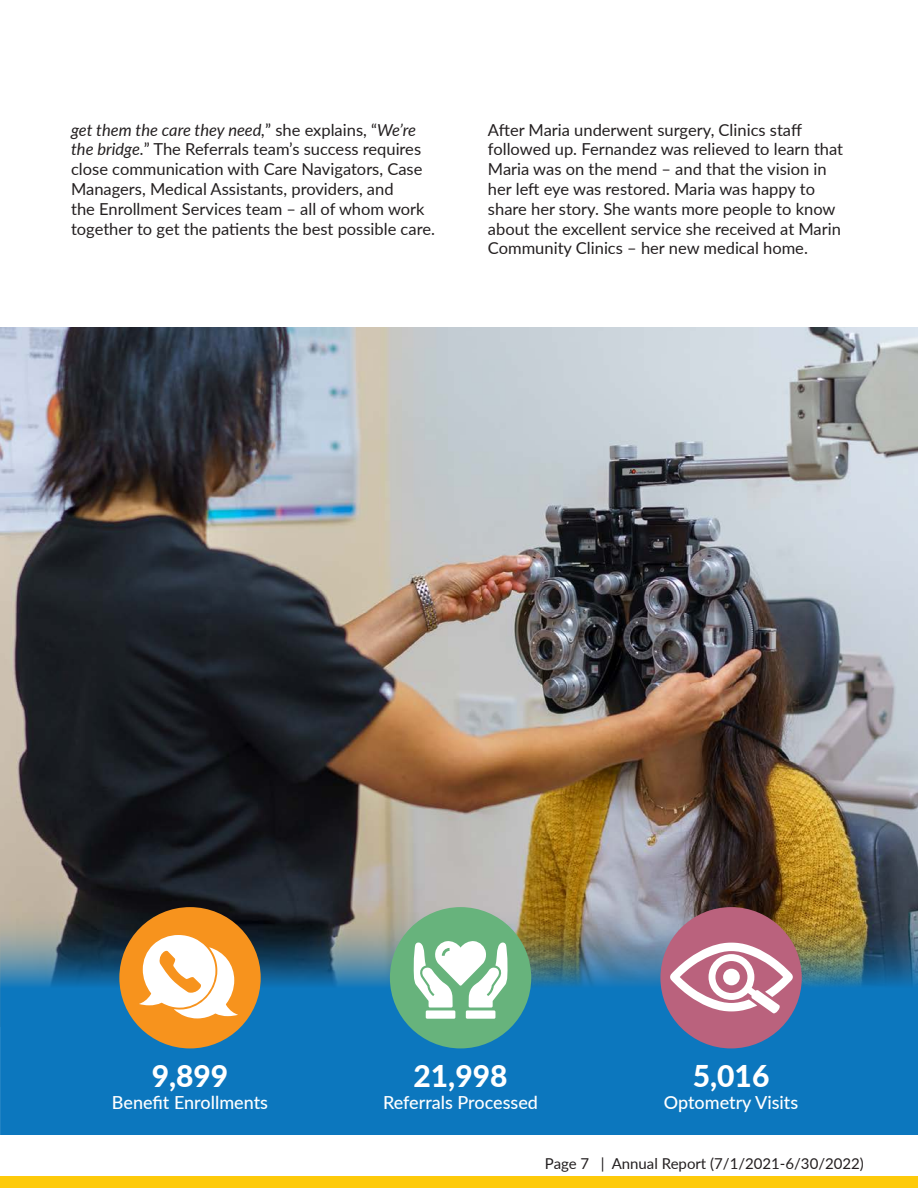
<style>
.page{position:relative;width:918px;height:1188px;background:#fff}
.page>*{position:absolute;margin:0;border:0;box-sizing:border-box;transform-origin:0 0}
.t1{font:800 30px "Lato";color:#fff}
.t2{font:500 18px "Lato";color:#fff}
.t3{font:16.5px/19.8px "Lato";color:#231f20}
.t4{font:15px "Lato";color:#231f20}
.s1{font-style:italic}
</style>
<div class="page">
<div style="left:0;top:1177px;width:918px;height:11px;background:#feca0a"></div>
<img style="left:1px;top:327px;width:917px;height:580px">
<svg style="left:1px;top:907px;width:917px;height:228px;background:#2174a8"></svg>
<div style="left:390px;top:907px;width:141px;height:141px;background:#67b37c;border-radius:50%"></div>
<svg style="left:413px;top:941px;width:95px;height:78px"></svg>
<div style="left:119px;top:907px;width:142px;height:141px;background:#f7931d;border-radius:50%"></div>
<svg style="left:139px;top:935px;width:99px;height:83px"></svg>
<div style="left:660px;top:907px;width:142px;height:141px;background:#ba627d;border-radius:50%"></div>
<svg style="left:670px;top:943px;width:123px;height:70px"></svg>
<p class="t3" style="left:71px;top:119px;width:365px"><span class="s1">get them the care they need,</span>” she explains, “<span class="s1">We’re the bridge.</span>” The Referrals team’s success requires close communication with Care Navigators, Case Managers, Medical Assistants, providers, and<br>the Enrollment Services team – all of whom work together to get the patients the best possible care.</p>
<p class="t3" style="left:488px;top:119px;width:357px">After Maria underwent surgery, Clinics staff followed up. Fernandez was relieved to learn that Maria was on the mend – and that the vision in her left eye was restored. Maria was happy to share her story. She wants more people to know about the excellent service she received at Marin Community Clinics – her new medical home.</p>
<p class="t1" style="left:152px;top:1054px;width:78px">9,899</p>
<p class="t2" style="left:112px;top:1090px;width:158px">Benefit Enrollments</p>
<p class="t1" style="left:414px;top:1054px;width:96px">21,998</p>
<p class="t2" style="left:383px;top:1090px;width:156px">Referrals Processed</p>
<p class="t1" style="left:693px;top:1054px;width:78px">5,016</p>
<p class="t2" style="left:664px;top:1090px;width:136px">Optometry Visits</p>
<p class="t4" style="left:545px;top:1152px;width:321px">Page 7 | Annual Report (7/1/2021-6/30/2022)</p>
</div>
